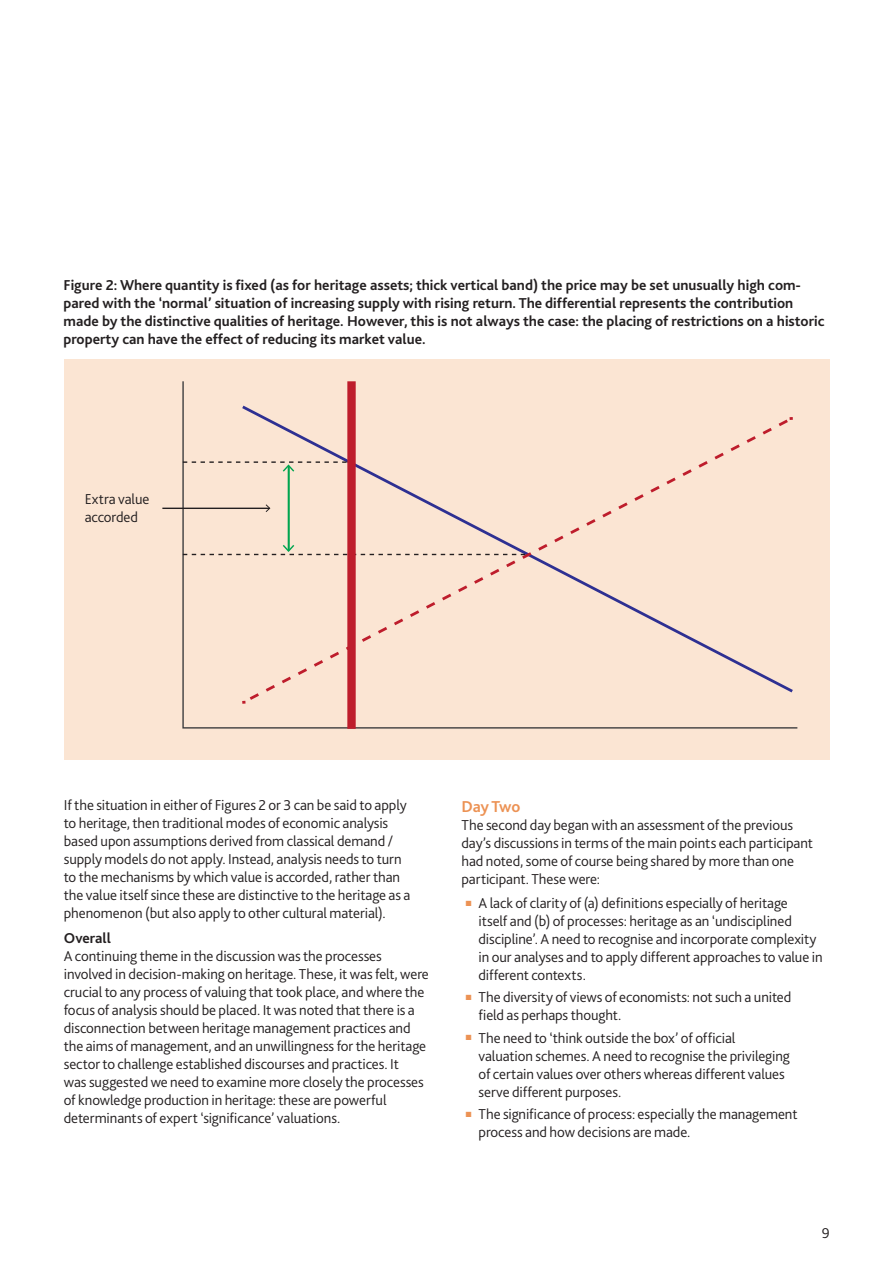
<style>
.page{position:relative;width:893px;height:1263px;background:#fff}
.page>*{position:absolute;margin:0;border:0;box-sizing:border-box;transform-origin:0 0}
.Sub_sub_head{font:700 16.5px "Bliss 2";letter-spacing:-.02em;color:#ec9254}
.Copy{font:300 15px/18px "Bliss 2";letter-spacing:-.005em;color:#231f20}
.Copy-2{font:700 15px/18px "Bliss 2";color:#231f20}
.s1{color:#ec9254}
</style>
<div class="page">
<div style="left:64px;top:359px;width:765px;height:400px;background:#fbe5d3"></div>
<svg style="left:182px;top:381px;width:616px;height:348px"></svg>
<svg style="left:239px;top:403px;width:557px;height:292px"></svg>
<svg style="left:247px;top:417px;width:544px;height:285px"></svg>
<hr style="left:162px;top:508px;width:107px;height:1px;background:#231f20">
<svg style="left:266px;top:504px;width:4px;height:8px"></svg>
<hr style="left:288px;top:466px;width:2px;height:84px;background:#00a54f">
<svg style="left:183px;top:461px;width:164px;height:11px"></svg>
<svg style="left:183px;top:545px;width:342px;height:10px"></svg>
<div style="left:347px;top:381px;width:9px;height:348px;background:#be1d2c"></div>
<p class="Copy-2" style="left:64px;top:276px;width:762px">Figure 2: Where quantity is fixed (as for heritage assets; thick vertical band) the price may be set unusually high com&shy;pared with the ‘normal’ situation of increasing supply with rising return. The differential represents the contribution made by the distinctive qualities of heritage. However, this is not always the case: the placing of restrictions on a historic property can have the effect of reducing its market value.</p>
<p class="Copy" style="left:85px;top:489px;width:66px">Extra value accorded</p>
<p class="Copy" style="left:64px;top:796px;width:348px">If the situation in either of Figures 2 or 3 can be said to apply to heritage, then traditional modes of economic analysis based upon assumptions derived from classical demand / supply models do not apply. Instead, analysis needs to turn to the mechanisms by which value is accorded, rather than the value itself since these are distinctive to the heritage as a phenomenon (but also apply to other cultural material).</p>
<p class="Copy-2" style="left:64px;top:928px;width:49px">Overall</p>
<p class="Copy" style="left:64px;top:946px;width:367px">A continuing theme in the discussion was the processes involved in decision-making on heritage. These, it was felt, were crucial to any process of valuing that took place, and where the focus of analysis should be placed. It was noted that there is a disconnection between heritage management practices and the aims of management, and an unwillingness for the heritage sector to challenge established discourses and practices. It<br>was suggested we need to examine more closely the processes of knowledge production in heritage: these are powerful determinants of expert ‘significance’ valuations.</p>
<p class="Sub_sub_head" style="left:461px;top:796px;width:60px">Day Two</p>
<p class="Copy" style="left:461px;top:815px;width:353px">The second day began with an assessment of the previous day’s discussions in terms of the main points each participant had noted, some of course being shared by more than one participant. These were:</p>
<p class="Copy" style="left:478px;top:894px;width:346px;text-indent:-13px"><span class="s1">■</span> A lack of clarity of (a) definitions especially of heritage<br>itself and (b) of processes: heritage as an ‘undisciplined discipline’. A need to recognise and incorporate complexity in our analyses and to apply different approaches to value in different contexts.</p>
<p class="Copy" style="left:478px;top:988px;width:314px;text-indent:-13px"><span class="s1">■</span> The diversity of views of economists: not such a united field as perhaps thought.</p>
<p class="Copy" style="left:478px;top:1028px;width:313px;text-indent:-13px"><span class="s1">■</span> The need to ‘think outside the box’ of official valuation schemes. A need to recognise the privileging of certain values over others whereas different values serve different purposes.</p>
<p class="Copy" style="left:478px;top:1104px;width:320px;text-indent:-13px"><span class="s1">■</span> The significance of process: especially the management process and how decisions are made.</p>
<p class="Copy" style="left:822px;top:1224px;width:9px">9</p>
</div>
